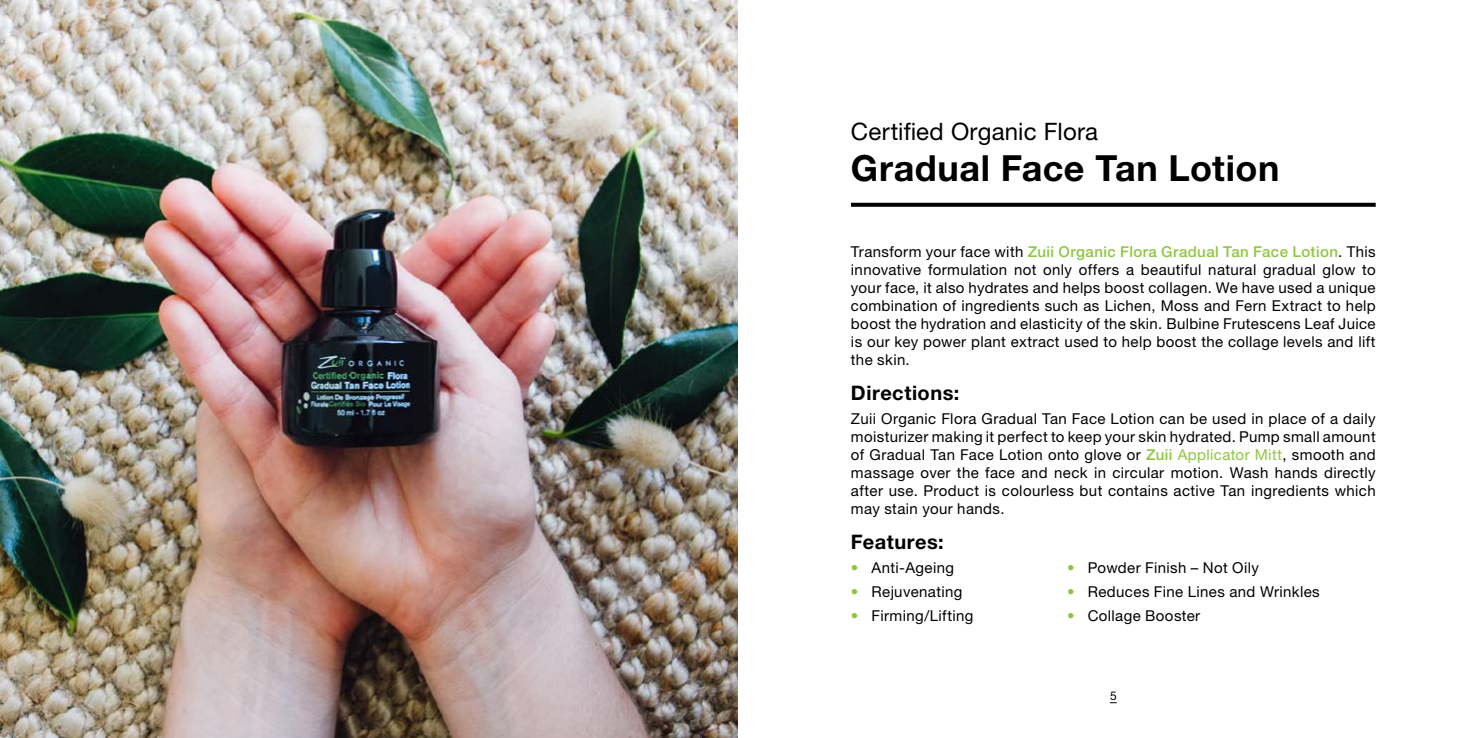
<style>
.page{position:relative;width:1475px;height:738px;background:#fff}
.page>*{position:absolute;margin:0;border:0;box-sizing:border-box;transform-origin:0 0}
.t1{font:700 36px "Helvetica Neue LT Std";letter-spacing:.015em;color:#000}
.t2{font:24px "Helvetica Neue LT Std";letter-spacing:.01em;color:#000}
.t3{font:700 20px "Helvetica Neue LT Std";letter-spacing:.025em;color:#000}
.t4{font:15px/18px "Helvetica Neue LT Std";letter-spacing:.025em;color:#000;text-align:justify}
.t5{font:12px "Helvetica Neue LT Std";color:#000}
.s1{font-weight:500;color:#8dc73f}
.s2{color:#8dc73f}
</style>
<div class="page">
<img style="left:0;top:0;width:737px;height:737px">
<svg style="left:851px;top:203px;width:524px;height:4px;background:#0d0d0d"></svg>
<h2 class="t2" style="left:850px;top:117px;width:249px">Certified Organic Flora</h2>
<h1 class="t1" style="left:850px;top:145px;width:430px">Gradual Face Tan Lotion</h1>
<p class="t4" style="left:850px;top:242px;width:526px">Transform your face with <span class="s1">Zuii Organic Flora Gradual Tan Face Lotion</span>. This innovative formulation not only offers a beautiful natural gradual glow to your face, it also hydrates and helps boost collagen. We have used a unique combination of ingredients such as Lichen, Moss and Fern Extract to help boost the hydration and elasticity of the skin. Bulbine Frutescens Leaf Juice is our key power plant extract used to help boost the collage levels and lift the skin.</p>
<h3 class="t3" style="left:850px;top:380px;width:110px">Directions:</h3>
<p class="t4" style="left:850px;top:409px;width:526px">Zuii Organic Flora Gradual Tan Face Lotion can be used in place of a daily moisturizer making it perfect to keep your skin hydrated. Pump small amount of Gradual Tan Face Lotion onto glove or <span class="s1">Zuii</span> <span class="s2">Applicator Mitt</span>, smooth and massage over the face and neck in circular motion. Wash hands directly after use. Product is colourless but contains active Tan ingredients which may stain your hands.</p>
<h3 class="t3" style="left:850px;top:529px;width:94px">Features:</h3>
<p class="t4" style="left:850px;top:558px;width:104px"><span class="s2">•</span> Anti-Ageing</p>
<p class="t4" style="left:1066px;top:558px;width:193px"><span class="s2">•</span> Powder Finish – Not Oily</p>
<p class="t4" style="left:850px;top:582px;width:113px"><span class="s2">•</span> Rejuvenating</p>
<p class="t4" style="left:1066px;top:582px;width:254px"><span class="s2">•</span> Reduces Fine Lines and Wrinkles</p>
<p class="t4" style="left:850px;top:605px;width:124px"><span class="s2">•</span> Firming/Lifting</p>
<p class="t4" style="left:1066px;top:605px;width:135px"><span class="s2">•</span> Collage Booster</p>
<p class="t5" style="left:1109px;top:687px;width:8px">5</p>
</div>
